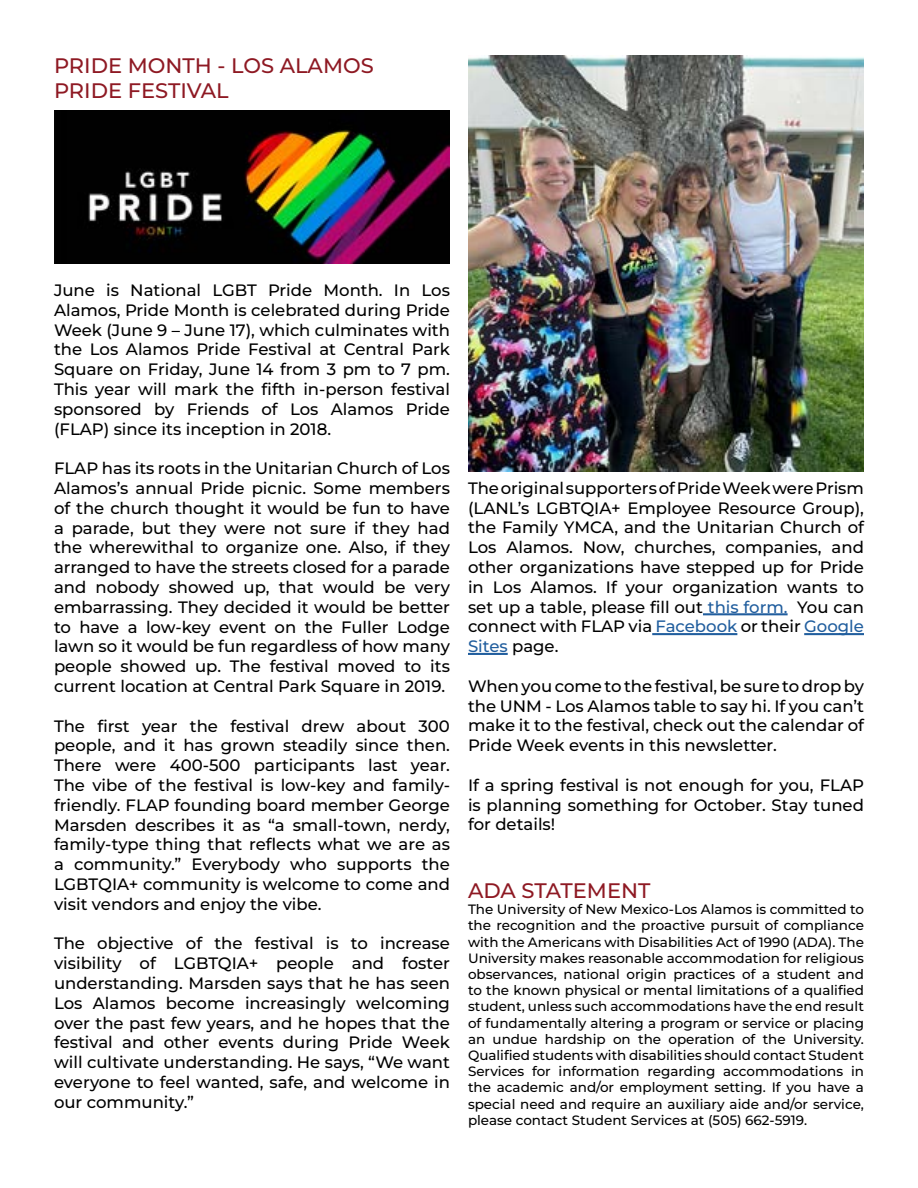
<style>
.page{position:relative;width:918px;height:1188px;background:#fff}
.page>*{position:absolute;margin:0;border:0;box-sizing:border-box;transform-origin:0 0}
.t1{font:100 21px/25.2px "Montserrat";color:#8e1923}
.t2{font:100 16.5px/19.8px "Montserrat";color:#000;text-align:justify}
.t3{font:100 13.5px/16.2px "Montserrat";color:#000;text-align:justify}
.s1{color:#215e9e}
</style>
<div class="page">
<hr style="left:703px;top:613px;width:85px;height:2px;background:#215e9e">
<hr style="left:652px;top:633px;width:85px;height:2px;background:#215e9e">
<hr style="left:804px;top:633px;width:60px;height:2px;background:#215e9e">
<hr style="left:468px;top:653px;width:40px;height:2px;background:#215e9e">
<img style="left:54px;top:110px;width:396px;height:154px">
<img style="left:468px;top:56px;width:396px;height:415px">
<p class="t1" style="left:54px;top:52px;width:321px">PRIDE MONTH - LOS ALAMOS<br>PRIDE FESTIVAL</p>
<p class="t2" style="left:54px;top:280px;width:398px">June is National LGBT Pride Month. In Los Alamos, Pride Month is celebrated during Pride Week (June 9 – June 17), which culminates with the Los Alamos Pride Festival at Central Park Square on Friday, June 14 from 3 pm to 7 pm.<br>This year will mark the fifth in-person festival sponsored by Friends of Los Alamos Pride (FLAP) since its inception in 2018.</p>
<p class="t2" style="left:54px;top:458px;width:398px">FLAP has its roots in the Unitarian Church of Los Alamos’s annual Pride picnic. Some members of the church thought it would be fun to have a parade, but they were not sure if they had the wherewithal to organize one. Also, if they arranged to have the streets closed for a parade and nobody showed up, that would be very embarrassing. They decided it would be better to have a low-key event on the Fuller Lodge lawn so it would be fun regardless of how many people showed up. The festival moved to its current location at Central Park Square in 2019.</p>
<p class="t2" style="left:54px;top:715px;width:398px">The first year the festival drew about 300 people, and it has grown steadily since then.<br>There were 400-500 participants last year.<br>The vibe of the festival is low-key and family&shy;friendly. FLAP founding board member George Marsden describes it as “a small-town, nerdy, family-type thing that reflects what we are as a community.” Everybody who supports the LGBTQIA+ community is welcome to come and visit vendors and enjoy the vibe.</p>
<p class="t2" style="left:54px;top:933px;width:398px">The objective of the festival is to increase visibility of LGBTQIA+ people and foster understanding. Marsden says that he has seen Los Alamos become increasingly welcoming over the past few years, and he hopes that the festival and other events during Pride Week will cultivate understanding. He says, “We want everyone to feel wanted, safe, and welcome in our community.”</p>
<p class="t2" style="left:468px;top:478px;width:398px">The original supporters of Pride Week were Prism (LANL’s LGBTQIA+ Employee Resource Group), the Family YMCA, and the Unitarian Church of Los Alamos. Now, churches, companies, and other organizations have stepped up for Pride in Los Alamos. If your organization wants to set up a table, please fill out <span class="s1">this form.</span> You can connect with FLAP via <span class="s1">Facebook</span> or their <span class="s1">Google Sites</span> page.</p>
<p class="t2" style="left:468px;top:676px;width:398px">When you come to the festival, be sure to drop by the UNM - Los Alamos table to say hi. If you can’t make it to the festival, check out the calendar of Pride Week events in this newsletter.</p>
<p class="t2" style="left:468px;top:775px;width:398px">If a spring festival is not enough for you, FLAP is planning something for October. Stay tuned for details!</p>
<p class="t1" style="left:468px;top:877px;width:184px">ADA STATEMENT</p>
<p class="t3" style="left:468px;top:901px;width:398px">The University of New Mexico-Los Alamos is committed to the recognition and the proactive pursuit of compliance with the Americans with Disabilities Act of 1990 (ADA). The University makes reasonable accommodation for religious observances, national origin practices of a student and to the known physical or mental limitations of a qualified student, unless such accommodations have the end result of fundamentally altering a program or service or placing an undue hardship on the operation of the University.<br>Qualified students with disabilities should contact Student Services for information regarding accommodations in the academic and/or employment setting. If you have a special need and require an auxiliary aide and/or service, please contact Student Services at (505) 662-5919.</p>
</div>
